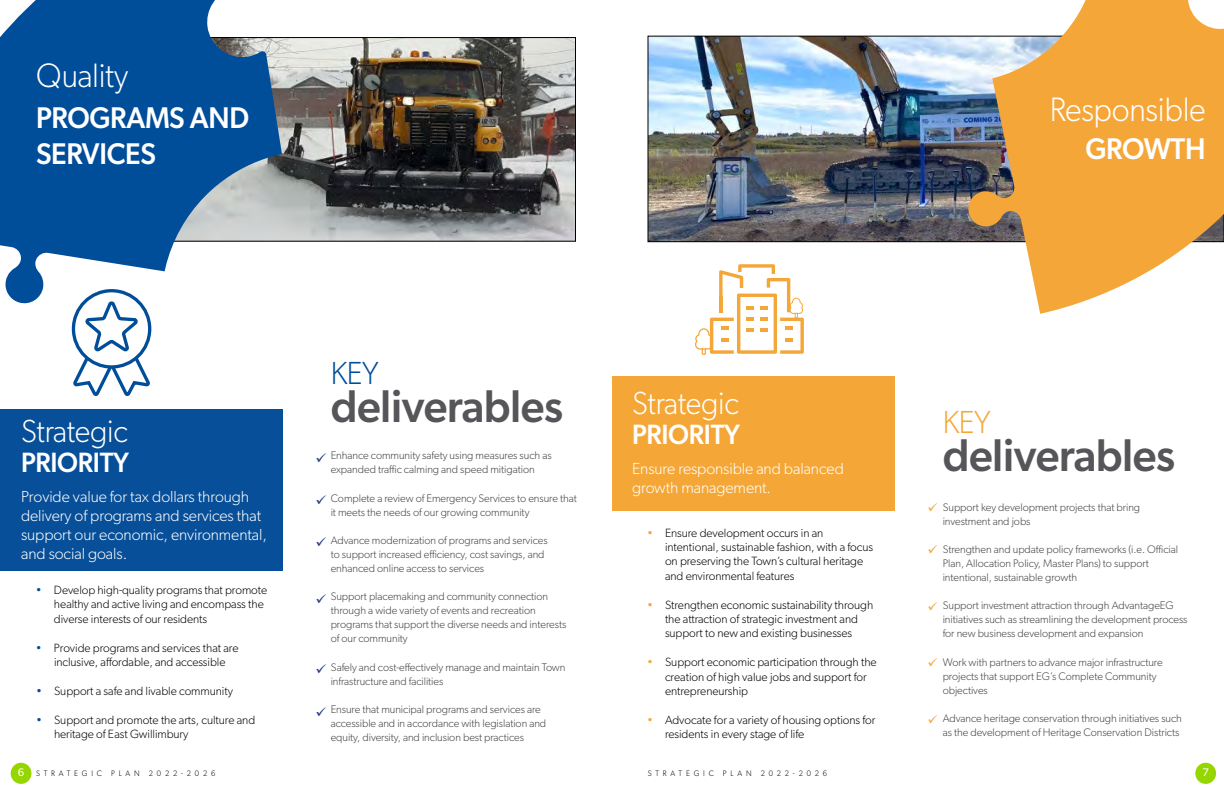
<style>
.page{position:relative;width:1224px;height:792px;background:#fff}
.page>*{position:absolute;margin:0;border:0;box-sizing:border-box;transform-origin:0 0}
.t1{font:500 46px "Gibson";letter-spacing:-.01em;color:#56565a;scale:.95 1}
.t2{font:300 34px "Gibson";letter-spacing:-.01em;color:#fff;scale:.95 1}
.t3{font:300 32px "Gibson";letter-spacing:-.01em;color:#fff;scale:.95 1}
.t4{font:300 32px "Gibson";color:#004d99;scale:.95 1}
.t5{font:300 32px "Gibson";color:#f4a737;scale:.95 1}
.t6{font:500 30px/36px "Gibson";letter-spacing:-.01em;color:#fff;scale:.95 1}
.t7{font:500 28px "Gibson";letter-spacing:-.01em;color:#fff;scale:.95 1}
.t8{font:300 16px/19.2px "Gibson";letter-spacing:-.005em;color:#fff}
.t9{font:300 12px/14.4px "Gibson";letter-spacing:-.005em;color:#000}
.t10{font:300 11px/14px "Gibson";letter-spacing:-.005em;color:#424242}
.t11{font:11px "Gibson";color:#fff}
.t12{font:300 8px "Gibson";letter-spacing:.5em;color:#000101;scale:.95 1}
.s1{color:#004d99}
.s2{color:#f5a638}
.s3{font-weight:400;font-size:11px;color:#fff}
</style>
<div class="page">
<img style="left:282px;top:37px;width:294px;height:205px">
<svg style="left:0;top:0;width:282px;height:304px;fill:#004d99"></svg>
<img style="left:650px;top:38px;width:316px;height:202px">
<svg style="left:966px;top:0;width:258px;height:314px;fill:#f5a638"></svg>
<div style="left:613px;top:376px;width:282px;height:135px;background:#f4a737"></div>
<div style="left:0;top:409px;width:282px;height:162px;background:#084f99"></div>
<svg style="left:695px;top:264px;width:109px;height:91px"></svg>
<svg style="left:72px;top:289px;width:80px;height:107px"></svg>
<div style="left:11px;top:763px;width:20px;height:21px;background:#95d600;border-radius:50%"></div>
<div style="left:1195px;top:763px;width:21px;height:21px;background:#95d600;border-radius:50%"></div>
<h2 class="t2" style="left:36px;top:55px;width:98px">Quality</h2>
<h3 class="t6" style="left:36px;top:99px;width:226px">PROGRAMS AND<br>SERVICES</h3>
<h2 class="t2" style="left:1050px;top:89px;width:166px">Responsible</h2>
<h3 class="t6" style="left:1085px;top:130px;width:128px">GROWTH</h3>
<h3 class="t3" style="left:21px;top:411px;width:114px">Strategic</h3>
<h3 class="t7" style="left:21px;top:445px;width:115px">PRIORITY</h3>
<h3 class="t8" style="left:21px;top:486px;width:247px">Provide value for tax dollars through delivery of programs and services that support our economic, environmental, and social goals.</h3>
<p class="t9" style="left:54px;top:583px;width:215px;text-indent:-18px"><span class="s1">•</span> Develop high-quality programs that promote healthy and active living and encompass the diverse interests of our residents</p>
<p class="t9" style="left:36px;top:640px;width:204px;text-align:center"><span class="s1">•</span> Provide programs and services that are inclusive, afordable, and accessible</p>
<p class="t9" style="left:36px;top:683px;width:198px"><span class="s1">•</span> Support a safe and livable community</p>
<p class="t9" style="left:54px;top:712px;width:203px;text-indent:-18px"><span class="s1">•</span> Support and promote the arts, culture and heritage of East Gwillimbury</p>
<h3 class="t4" style="left:331px;top:353px;width:52px">KEY</h3>
<h1 class="t1" style="left:331px;top:379px;width:246px">deliverables</h1>
<p class="t10" style="left:331px;top:448px;width:222px">Enhance community safety using measures such as expanded trafc calming and speed mitigation</p>
<p class="t10" style="left:331px;top:491px;width:248px">Complete a review of Emergency Services to ensure that it meets the needs of our growing community</p>
<p class="t10" style="left:331px;top:533px;width:218px">Advance modernization of programs and services to support increased efciency, cost savings, and enhanced online access to services</p>
<p class="t10" style="left:331px;top:590px;width:237px">Support placemaking and community connection through a wide variety of events and recreation programs that support the diverse needs and interests of our community</p>
<p class="t10" style="left:331px;top:660px;width:236px">Safely and cost-efectively manage and maintain Town infrastructure and facilities</p>
<p class="t10" style="left:331px;top:702px;width:217px">Ensure that municipal programs and services are accessible and in accordance with legislation and equity, diversity, and inclusion best practices</p>
<h3 class="t3" style="left:632px;top:383px;width:114px">Strategic</h3>
<h3 class="t7" style="left:632px;top:417px;width:115px">PRIORITY</h3>
<h3 class="t8" style="left:632px;top:458px;width:213px">Ensure responsible and balanced growth management.</h3>
<p class="t9" style="left:665px;top:525px;width:210px;text-indent:-18px"><span class="s2">•</span> Ensure development occurs in an intentional, sustainable fashion, with a focus on preserving the Town’s cultural heritage and environmental features</p>
<p class="t9" style="left:647px;top:597px;width:228px;text-align:center"><span class="s2">•</span> Strengthen economic sustainability through the attraction of strategic investment and support to new and existing businesses</p>
<p class="t9" style="left:665px;top:655px;width:213px;text-indent:-18px"><span class="s2">•</span> Support economic participation through the creation of high value jobs and support for entrepreneurship</p>
<p class="t9" style="left:665px;top:712px;width:212px;text-indent:-18px"><span class="s2">•</span> Advocate for a variety of housing options for residents in every stage of life</p>
<h3 class="t5" style="left:943px;top:402px;width:52px">KEY</h3>
<h1 class="t1" style="left:943px;top:428px;width:246px">deliverables</h1>
<p class="t10" style="left:943px;top:500px;width:199px">Support key development projects that bring investment and jobs</p>
<p class="t10" style="left:943px;top:542px;width:237px">Strengthen and update policy frameworks (i.e. Ofcial<br>Plan, Allocation Policy, Master Plans) to support intentional, sustainable growth</p>
<p class="t10" style="left:943px;top:598px;width:246px">Support investment attraction through AdvantageEG initiatives such as streamlining the development process for new business development and expansion</p>
<p class="t10" style="left:943px;top:655px;width:222px">Work with partners to advance major infrastructure projects that support EG’s Complete Community objectives</p>
<p class="t10" style="left:943px;top:711px;width:241px">Advance heritage conservation through initiatives such as the development of Heritage Conservation Districts</p>
<p class="t12" style="left:18px;top:769px;width:209px"><span class="s3">6</span> STRATEGIC PLAN 2022-2026</p>
<p class="t12" style="left:648px;top:769px;width:190px">STRATEGIC PLAN 2022-2026</p>
<p class="t11" style="left:1202px;top:766px;width:8px">7</p>
</div>
